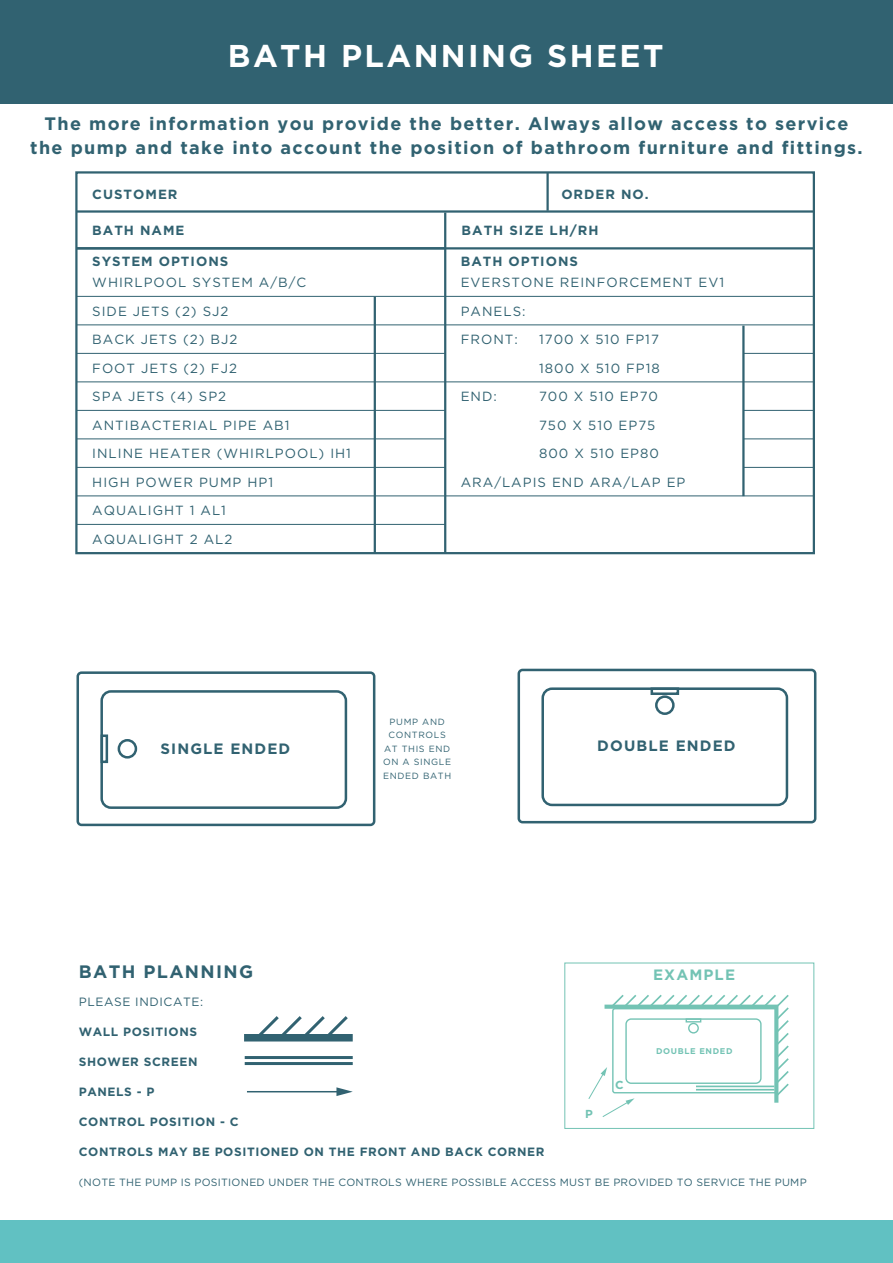
<style>
.page{position:relative;width:893px;height:1263px;background:#fff}
.page>*{position:absolute;margin:0;border:0;box-sizing:border-box;transform-origin:0 0}
.t1{font:700 31.5px "Gotham";letter-spacing:.075em;color:#fff}
.t2{font:700 18px/24px "Gotham";letter-spacing:.075em;color:#316271;text-align:center}
.t3{font:700 15px "Gotham";letter-spacing:.075em;color:#316271}
.t4{font:700 15px "Gotham";letter-spacing:.075em;color:#73c3b4}
.t5{font:13.35px/28.5px "Gotham";letter-spacing:.075em;color:#316271}
.t6{font:700 13.35px "Gotham";letter-spacing:.075em;color:#316271}
.t7{font:700 12px "Gotham";letter-spacing:.05em;color:#316271}
.t8{font:12px "Gotham";letter-spacing:.05em;color:#316271}
.t9{font:700 11.55px "Gotham";color:#73c3b4}
.t10{font:10.5px "Gotham";letter-spacing:.025em;color:#316271}
.t11{font:9px/13.5px "Gotham";letter-spacing:.075em;color:#316271;text-align:center}
.t12{font:700 8.25px "Gotham";letter-spacing:.075em;color:#73c3b4}
</style>
<div class="page">
<div style="left:0;top:1220px;width:893px;height:43px;background:#61c1c2"></div>
<div style="left:76px;top:671px;width:299px;height:155px;border:3px solid #316271;border-radius:4px"></div>
<div style="left:118px;top:739px;width:19px;height:19px;border:3px solid #316271;border-radius:50%"></div>
<div style="left:100px;top:690px;width:247px;height:119px;border:3px solid #316271;border-radius:9px"></div>
<div style="left:101px;top:734px;width:7px;height:29px;border:3px solid #316271"></div>
<div style="left:517px;top:669px;width:299px;height:154px;border:3px solid #316271;border-radius:4px"></div>
<div style="left:541px;top:687px;width:247px;height:119px;border:3px solid #316271;border-radius:9px"></div>
<div style="left:655px;top:695px;width:20px;height:20px;border:3px solid #316271;border-radius:50%"></div>
<div style="left:650px;top:687px;width:29px;height:8px;border:3px solid #316271"></div>
<div style="left:0;top:0;width:893px;height:103px;background:#316271"></div>
<div style="left:75px;top:171px;width:740px;height:383px;border:2px solid #316271"></div>
<hr style="left:76px;top:247px;width:369px;height:3px;background:#316271">
<hr style="left:76px;top:296px;width:369px;height:1px;background:#316271">
<hr style="left:76px;top:324px;width:369px;height:1px;background:#316271">
<hr style="left:76px;top:353px;width:369px;height:1px;background:#316271">
<hr style="left:76px;top:381px;width:369px;height:1px;background:#316271">
<hr style="left:76px;top:410px;width:369px;height:1px;background:#316271">
<hr style="left:76px;top:438px;width:369px;height:1px;background:#316271">
<hr style="left:76px;top:467px;width:369px;height:1px;background:#316271">
<hr style="left:76px;top:495px;width:369px;height:1px;background:#316271">
<hr style="left:76px;top:524px;width:369px;height:1px;background:#316271">
<hr style="left:445px;top:247px;width:369px;height:2px;background:#316271">
<hr style="left:445px;top:495px;width:369px;height:1px;background:#316271">
<hr style="left:445px;top:296px;width:369px;height:1px;background:#316271">
<hr style="left:445px;top:324px;width:369px;height:1px;background:#316271">
<hr style="left:744px;top:353px;width:70px;height:1px;background:#316271">
<hr style="left:744px;top:410px;width:70px;height:1px;background:#316271">
<hr style="left:744px;top:438px;width:70px;height:1px;background:#316271">
<hr style="left:744px;top:467px;width:70px;height:1px;background:#316271">
<hr style="left:446px;top:381px;width:368px;height:1px;background:#316271">
<hr style="left:76px;top:210px;width:738px;height:3px;background:#316271">
<hr style="left:546px;top:172px;width:3px;height:39px;background:#316271">
<hr style="left:444px;top:212px;width:2px;height:341px;background:#316271">
<hr style="left:374px;top:297px;width:2px;height:256px;background:#316271">
<hr style="left:742px;top:326px;width:3px;height:170px;background:#316271">
<hr style="left:247px;top:1091px;width:92px;height:1px;background:#316271">
<svg style="left:336px;top:1087px;width:17px;height:9px"></svg>
<hr style="left:245px;top:1056px;width:108px;height:3px;background:#316271">
<hr style="left:245px;top:1062px;width:108px;height:3px;background:#316271">
<div style="left:244px;top:1034px;width:109px;height:7px;background:#316271"></div>
<svg style="left:253px;top:1016px;width:98px;height:26px"></svg>
<div style="left:564px;top:963px;width:250px;height:166px;border:1px solid #73c3b4"></div>
<svg style="left:588px;top:994px;width:201px;height:123px"></svg>
<h1 class="t1" style="left:228px;top:38px;width:437px">BATH PLANNING SHEET</h1>
<h2 class="t2" style="left:30px;top:111px;width:834px">The more information you provide the better. Always allow access to service the pump and take into account the position of bathroom furniture and fittings.</h2>
<p class="t6" style="left:92px;top:187px;width:87px">CUSTOMER</p>
<p class="t6" style="left:92px;top:222px;width:94px">BATH NAME</p>
<p class="t6" style="left:462px;top:222px;width:139px">BATH SIZE LH/RH</p>
<p class="t6" style="left:92px;top:254px;width:138px">SYSTEM OPTIONS</p>
<p class="t5" style="left:92px;top:268px;width:260px">WHIRLPOOL SYSTEM A/B/C<br>SIDE JETS (2) SJ2<br>BACK JETS (2) BJ2<br>FOOT JETS (2) FJ2<br>SPA JETS (4) SP2<br>ANTIBACTERIAL PIPE AB1<br>INLINE HEATER (WHIRLPOOL) IH1<br>HIGH POWER PUMP HP1<br>AQUALIGHT 1 AL1<br>AQUALIGHT 2 AL2</p>
<p class="t6" style="left:561px;top:187px;width:89px">ORDER NO.</p>
<p class="t6" style="left:461px;top:254px;width:119px">BATH OPTIONS</p>
<p class="t5" style="left:461px;top:268px;width:265px">EVERSTONE REINFORCEMENT EV1<br>PANELS:<br>FRONT:</p>
<p class="t5" style="left:539px;top:325px;width:122px">1700 X 510 FP17<br>1800 X 510 FP18</p>
<p class="t5" style="left:461px;top:382px;width:38px">END:</p>
<p class="t5" style="left:539px;top:382px;width:121px">700 X 510 EP70</p>
<p class="t5" style="left:539px;top:411px;width:118px">750 X 510 EP75</p>
<p class="t5" style="left:539px;top:439px;width:121px">800 X 510 EP80</p>
<p class="t5" style="left:461px;top:468px;width:226px">ARA/LAPIS END ARA/LAP EP</p>
<p class="t11" style="left:383px;top:715px;width:70px">PUMP AND<br>CONTROLS<br>AT THIS END<br>ON A SINGLE<br>ENDED BATH</p>
<p class="t3" style="left:160px;top:740px;width:131px">SINGLE ENDED</p>
<p class="t3" style="left:597px;top:737px;width:140px">DOUBLE ENDED</p>
<h2 class="t2" style="left:79px;top:959px;width:176px">BATH PLANNING</h2>
<p class="t8" style="left:79px;top:995px;width:126px">PLEASE INDICATE:</p>
<p class="t7" style="left:79px;top:1024px;width:120px">WALL POSITIONS</p>
<p class="t7" style="left:79px;top:1054px;width:120px">SHOWER SCREEN</p>
<p class="t7" style="left:79px;top:1084px;width:77px">PANELS - P</p>
<p class="t7" style="left:79px;top:1114px;width:161px">CONTROL POSITION - C</p>
<p class="t7" style="left:79px;top:1144px;width:467px">CONTROLS MAY BE POSITIONED ON THE FRONT AND BACK CORNER</p>
<p class="t10" style="left:79px;top:1176px;width:729px">(NOTE THE PUMP IS POSITIONED UNDER THE CONTROLS WHERE POSSIBLE ACCESS MUST BE PROVIDED TO SERVICE THE PUMP</p>
<p class="t4" style="left:653px;top:966px;width:84px">EXAMPLE</p>
<p class="t12" style="left:656px;top:1046px;width:78px">DOUBLE ENDED</p>
<p class="t9" style="left:615px;top:1078px;width:10px">C</p>
<p class="t9" style="left:585px;top:1107px;width:9px">P</p>
</div>
